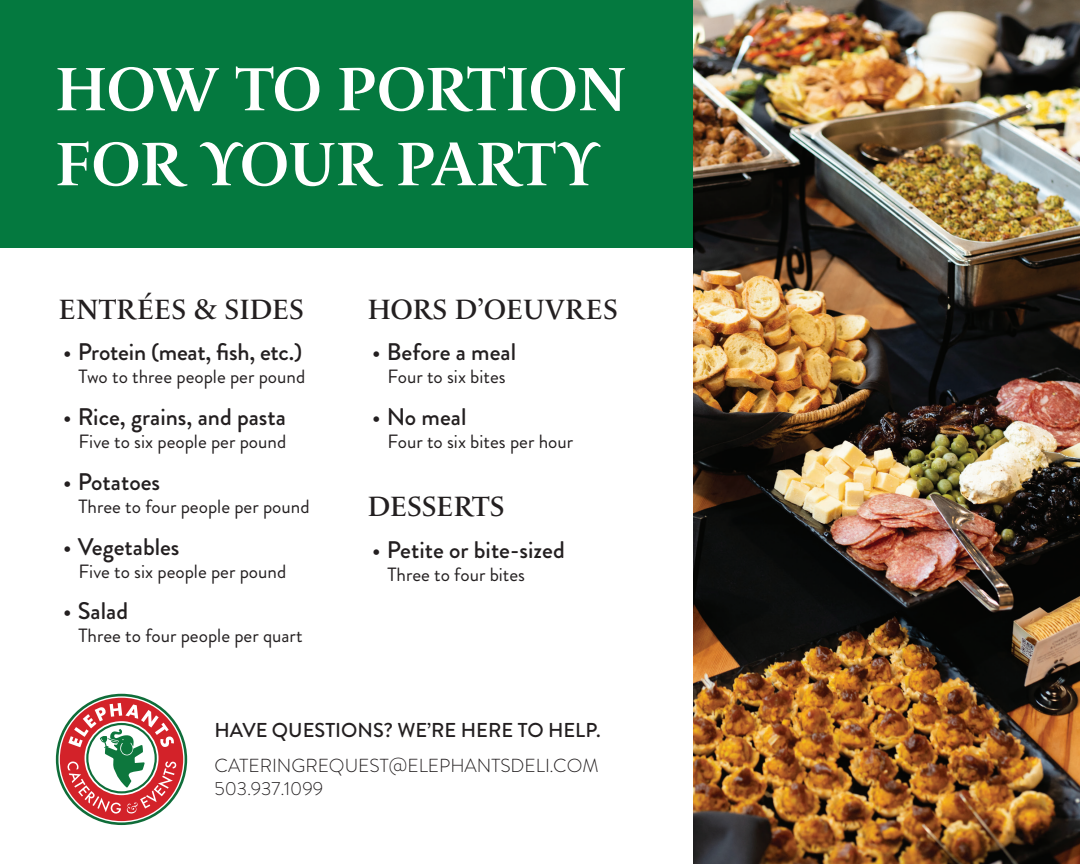
<style>
.page{position:relative;width:1080px;height:864px;background:#fff}
.page>*{position:absolute;margin:0;border:0;box-sizing:border-box;transform-origin:0 0}
.t1{font:600 62.55px/75px "Le Monde Livre Cla Std";color:#fff}
.t2{font:28.5px "Le Monde Livre Cla Std";color:#231f20}
.t3{font:500 24px "Brandon Grotesque";color:#231f20}
.t4{font:500 20.1px "Brandon Grotesque";color:#231f20}
.t5{font:19.2px "Brandon Grotesque";color:#231f20}
.t6{font:300 18.9px/22.6px "Brandon Grotesque";color:#231f20}
.s1{font-weight:400;font-size:26.1px}
</style>
<div class="page">
<div style="left:0;top:0;width:783px;height:248px;background:#04793f"></div>
<img style="left:693px;top:0;width:387px;height:864px">
<svg style="left:56px;top:694px;width:131px;height:131px"></svg>
<h1 class="t1" style="left:56px;top:52px;width:573px">HOW TO PORTION<br>FOR YOUR PARTY</h1>
<h2 class="t2" style="left:59px;top:292px;width:247px">ENTRÉES &amp; SIDES</h2>
<p class="t3" style="left:63px;top:336px;width:241px"><span class="s1">•</span> Protein (meat, fish, etc.)</p>
<p class="t5" style="left:79px;top:364px;width:228px">Two to three people per pound</p>
<p class="t3" style="left:63px;top:400px;width:225px"><span class="s1">•</span> Rice, grains, and pasta</p>
<p class="t5" style="left:79px;top:428px;width:209px">Five to six people per pound</p>
<p class="t3" style="left:63px;top:465px;width:99px"><span class="s1">•</span> Potatoes</p>
<p class="t5" style="left:79px;top:493px;width:232px">Three to four people per pound</p>
<p class="t3" style="left:63px;top:530px;width:118px"><span class="s1">•</span> Vegetables</p>
<p class="t5" style="left:79px;top:558px;width:209px">Five to six people per pound</p>
<p class="t3" style="left:63px;top:595px;width:67px"><span class="s1">•</span> Salad</p>
<p class="t5" style="left:79px;top:623px;width:225px">Three to four people per quart</p>
<h2 class="t2" style="left:368px;top:292px;width:252px">HORS D’OEUVRES</h2>
<p class="t3" style="left:372px;top:336px;width:146px"><span class="s1">•</span> Before a meal</p>
<p class="t5" style="left:388px;top:364px;width:120px">Four to six bites</p>
<p class="t3" style="left:372px;top:400px;width:96px"><span class="s1">•</span> No meal</p>
<p class="t5" style="left:388px;top:428px;width:187px">Four to six bites per hour</p>
<h2 class="t2" style="left:368px;top:490px;width:138px">DESSERTS</h2>
<p class="t3" style="left:372px;top:533px;width:195px"><span class="s1">•</span> Petite or bite-sized</p>
<p class="t5" style="left:388px;top:561px;width:139px">Three to four bites</p>
<p class="t4" style="left:214px;top:717px;width:388px">HAVE QUESTIONS? WE’RE HERE TO HELP.</p>
<p class="t6" style="left:214px;top:755px;width:386px">CATERINGREQUEST@ELEPHANTSDELI.COM<br>503.937.1099</p>
</div>
